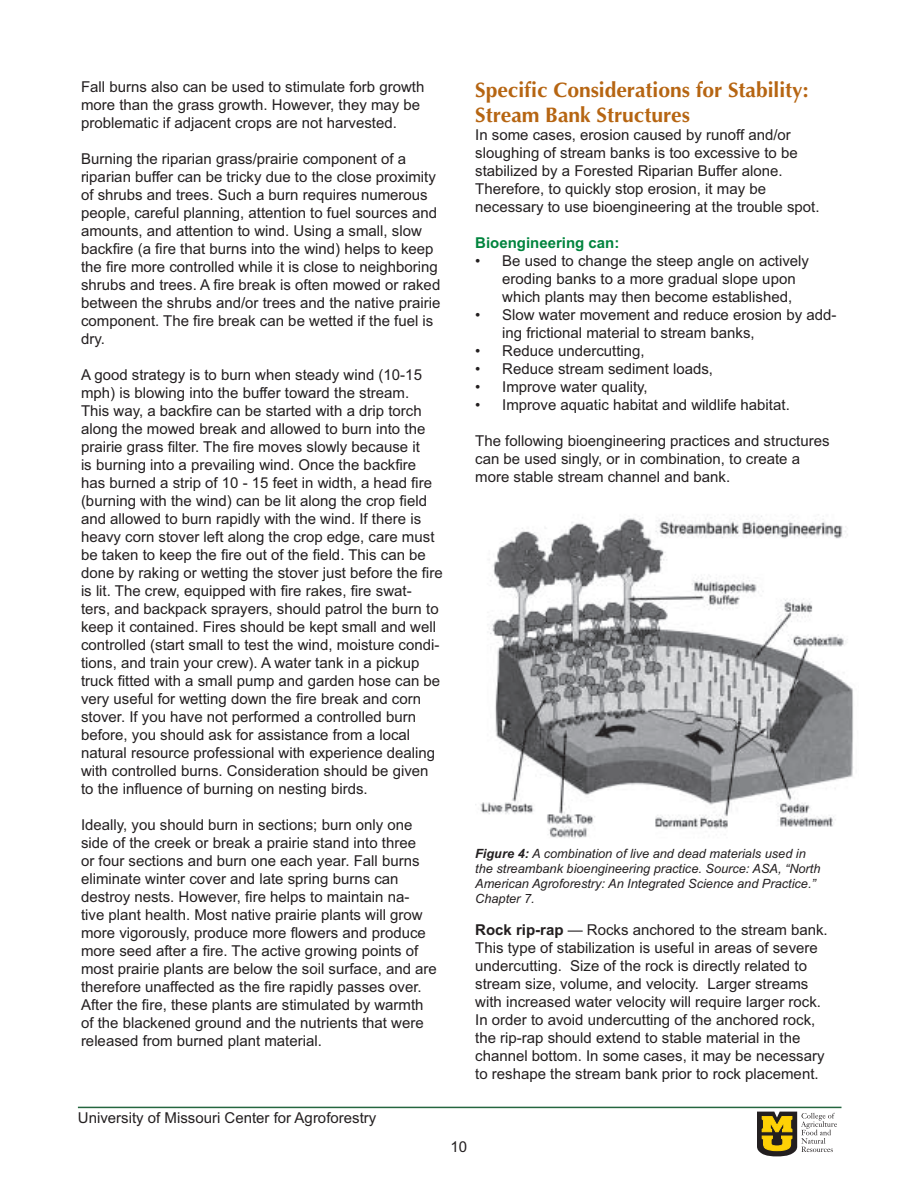
<style>
.page{position:relative;width:918px;height:1188px;background:#fff}
.page>*{position:absolute;margin:0;border:0;box-sizing:border-box;transform-origin:0 0}
.t1{font:700 21px/25.2px "Optima";color:#b66512}
.t2{font:15px/18px "Arial";color:#231f20}
.t3{font:700 15px "Arial";color:#00843d}
.t4{font:italic 12.75px/15.3px "Arial";color:#231f20}
.s1{font-weight:700}
</style>
<div class="page">
<hr style="left:78px;top:1107px;width:764px;height:1px;background:#24663f">
<svg style="left:757px;top:1112px;width:80px;height:44px"></svg>
<img style="left:475px;top:514px;width:379px;height:324px">
<p class="t2" style="left:81px;top:79px;width:345px">Fall burns also can be used to stimulate forb growth more than the grass growth. However, they may be problematic if adjacent crops are not harvested.</p>
<p class="t2" style="left:81px;top:151px;width:361px">Burning the riparian grass/prairie component of a riparian buffer can be tricky due to the close proximity of shrubs and trees. Such a burn requires numerous people, careful planning, attention to fuel sources and amounts, and attention to wind. Using a small, slow backfire (a fire that burns into the wind) helps to keep the fire more controlled while it is close to neighboring shrubs and trees. A fire break is often mowed or raked between the shrubs and/or trees and the native prairie component. The fire break can be wetted if the fuel is dry.</p>
<p class="t2" style="left:81px;top:367px;width:363px">A good strategy is to burn when steady wind (10-15 mph) is blowing into the buffer toward the stream.<br>This way, a backfire can be started with a drip torch along the mowed break and allowed to burn into the prairie grass filter. The fire moves slowly because it<br>is burning into a prevailing wind. Once the backfire has burned a strip of 10 - 15 feet in width, a head fire (burning with the wind) can be lit along the crop field and allowed to burn rapidly with the wind. If there is heavy corn stover left along the crop edge, care must be taken to keep the fire out of the field. This can be done by raking or wetting the stover just before the fire is lit. The crew, equipped with fire rakes, fire swat&shy;ters, and backpack sprayers, should patrol the burn to keep it contained. Fires should be kept small and well controlled (start small to test the wind, moisture condi&shy;tions, and train your crew). A water tank in a pickup truck fitted with a small pump and garden hose can be very useful for wetting down the fire break and corn stover. If you have not performed a controlled burn before, you should ask for assistance from a local natural resource professional with experience dealing with controlled burns. Consideration should be given to the influence of burning on nesting birds.</p>
<p class="t2" style="left:81px;top:817px;width:357px">Ideally, you should burn in sections; burn only one side of the creek or break a prairie stand into three<br>or four sections and burn one each year. Fall burns eliminate winter cover and late spring burns can destroy nests. However, fire helps to maintain na-<br>tive plant health. Most native prairie plants will grow more vigorously, produce more flowers and produce more seed after a fire. The active growing points of most prairie plants are below the soil surface, and are therefore unaffected as the fire rapidly passes over.<br>After the fire, these plants are stimulated by warmth of the blackened ground and the nutrients that were released from burned plant material.</p>
<h1 class="t1" style="left:475px;top:79px;width:335px">Specific Considerations for Stability:<br>Stream Bank Structures</h1>
<p class="t2" style="left:475px;top:127px;width:346px">In some cases, erosion caused by runoff and/or sloughing of stream banks is too excessive to be stabilized by a Forested Riparian Buffer alone.<br>Therefore, to quickly stop erosion, it may be necessary to use bioengineering at the trouble spot.</p>
<p class="t3" style="left:475px;top:237px;width:146px">Bioengineering can:</p>
<p class="t2" style="left:502px;top:253px;width:336px">Be used to change the steep angle on actively eroding banks to a more gradual slope upon which plants may then become established,<br>Slow water movement and reduce erosion by add&shy;ing frictional material to stream banks,<br>Reduce undercutting,<br>Reduce stream sediment loads,<br>Improve water quality,<br>Improve aquatic habitat and wildlife habitat.</p>
<p class="t2" style="left:475px;top:433px;width:356px">The following bioengineering practices and structures can be used singly, or in combination, to create a more stable stream channel and bank.</p>
<p class="t2" style="left:475px;top:253px;width:7px">•</p>
<p class="t2" style="left:475px;top:307px;width:7px">•</p>
<p class="t2" style="left:475px;top:343px;width:7px;text-align:justify">• • • •</p>
<p class="t4" style="left:475px;top:847px;width:347px"><span class="s1">Figure 4:</span> A combination of live and dead materials used in the streambank bioengineering practice. Source: ASA, “North American Agroforestry: An Integrated Science and Practice.” Chapter 7.</p>
<p class="t2" style="left:475px;top:923px;width:354px"><span class="s1">Rock rip-rap</span> — Rocks anchored to the stream bank.<br>This type of stabilization is useful in areas of severe undercutting. Size of the rock is directly related to stream size, volume, and velocity. Larger streams with increased water velocity will require larger rock.<br>In order to avoid undercutting of the anchored rock, the rip-rap should extend to stable material in the channel bottom. In some cases, it may be necessary to reshape the stream bank prior to rock placement.</p>
<p class="t2" style="left:78px;top:1110px;width:300px">University of Missouri Center for Agroforestry</p>
<p class="t2" style="left:451px;top:1139px;width:18px">10</p>
</div>
